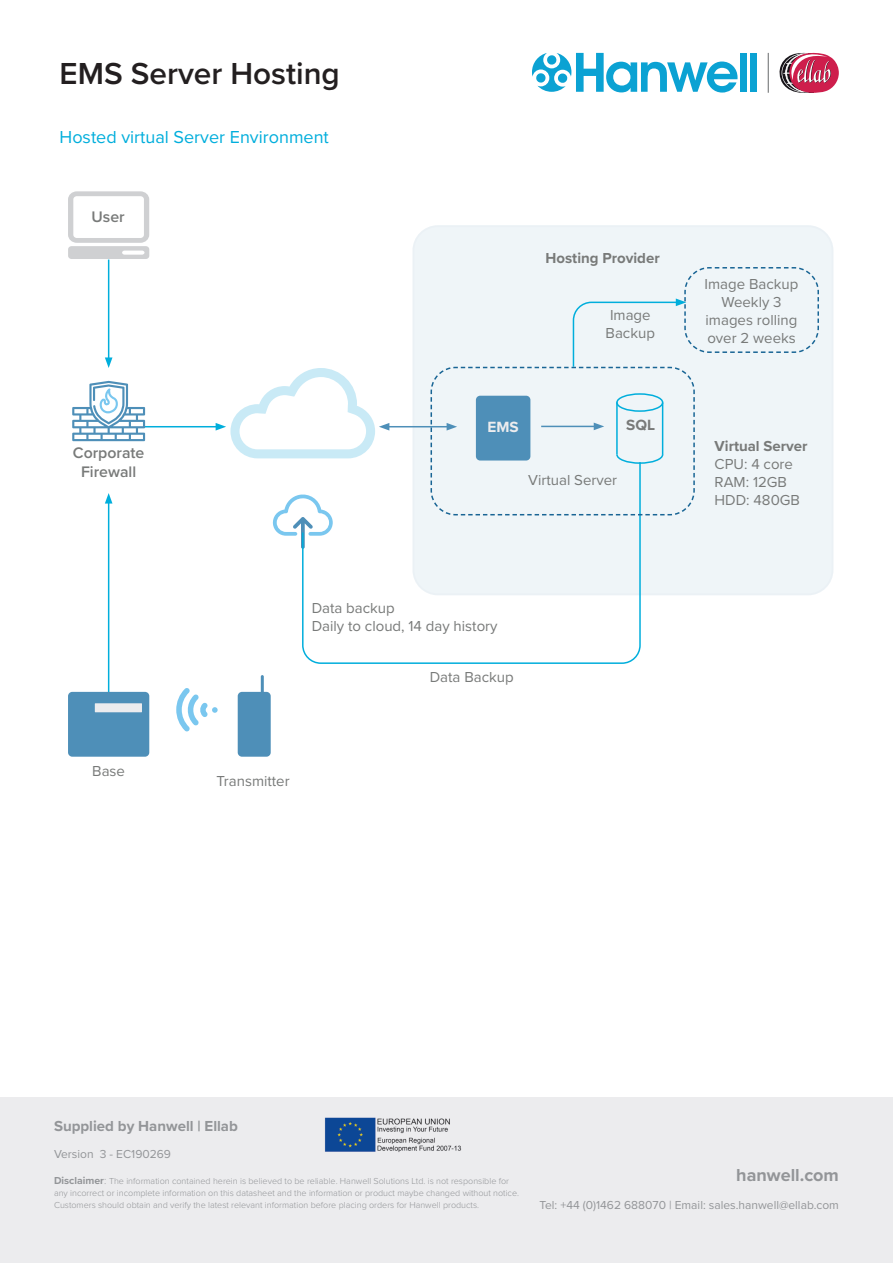
<style>
.page{position:relative;width:893px;height:1263px;background:#fff}
.page>*{position:absolute;margin:0;border:0;box-sizing:border-box;transform-origin:0 0}
.t1{font:600 31.5px "Proxima Nova";color:#231f20}
.t2{font:18px "Proxima Nova";color:#00aedc}
.t3{font:700 18px "Proxima Nova";color:#939598}
.t4{font:600 15.9px/19px "Proxima Nova";color:#787a79;text-align:center}
.t5{font:700 15.3px "Proxima Nova";color:#ececee}
.t6{font:700 15.3px "Proxima Nova";color:#787a79}
.t7{font:15px/18px "Proxima Nova";color:#787a79}
.t8{font:700 15px "Proxima Nova";color:#787a79}
.t9{font:700 15px "Proxima Nova";color:#939598}
.t10{font:12px "Proxima Nova";color:#939598}
.t11{font:300 9px/12px "Proxima Nova";color:#939598}
.s1{font-weight:700;font-size:10.5px}
.s2{font-size:10.5px}
</style>
<div class="page">
<div style="left:0;top:1097px;width:893px;height:166px;background:#ececee"></div>
<img style="left:325px;top:1117px;width:137px;height:35px">
<div style="left:740px;top:53px;width:7px;height:39px;background:#0ba2d3"></div>
<div style="left:750px;top:53px;width:7px;height:39px;background:#0ba2d3"></div>
<svg style="left:532px;top:53px;width:205px;height:40px"></svg>
<hr style="left:768px;top:53px;width:1px;height:40px;background:#66696a">
<svg style="left:779px;top:53px;width:60px;height:40px"></svg>
<div style="left:413px;top:226px;width:419px;height:368px;background:#eff5f8;border-radius:24px"></div>
<div style="left:412px;top:225px;width:421px;height:370px;border:2px solid #196595;border-radius:24px"></div>
<div style="left:68px;top:246px;width:81px;height:13px;background:#cfd0d2;border-radius:3px"></div>
<svg style="left:68px;top:191px;width:81px;height:52px"></svg>
<svg style="left:122px;top:251px;width:22px;height:4px"></svg>
<hr style="left:108px;top:260px;width:1px;height:100px;background:#00aedc">
<svg style="left:105px;top:357px;width:7px;height:11px"></svg>
<hr style="left:144px;top:426px;width:74px;height:1px;background:#00aedc">
<hr style="left:387px;top:426px;width:62px;height:1px;background:#4e8fb8">
<svg style="left:216px;top:368px;width:173px;height:90px"></svg>
<hr style="left:108px;top:501px;width:1px;height:196px;background:#00aedc">
<svg style="left:105px;top:493px;width:7px;height:10px"></svg>
<svg style="left:72px;top:381px;width:73px;height:60px"></svg>
<svg style="left:238px;top:675px;width:33px;height:82px"></svg>
<svg style="left:176px;top:688px;width:42px;height:44px"></svg>
<svg style="left:273px;top:494px;width:28px;height:42px"></svg>
<svg style="left:301px;top:461px;width:340px;height:203px"></svg>
<svg style="left:430px;top:267px;width:389px;height:249px"></svg>
<hr style="left:616px;top:402px;width:2px;height:52px;background:#00aedc">
<hr style="left:662px;top:402px;width:1px;height:53px;background:#00aedc">
<div style="left:68px;top:692px;width:81px;height:65px;background:#4e8fb8;border-radius:4px"></div>
<div style="left:95px;top:703px;width:47px;height:9px;background:#ececee"></div>
<h1 class="t1" style="left:60px;top:50px;width:282px">EMS Server Hosting</h1>
<h2 class="t2" style="left:60px;top:123px;width:271px">Hosted virtual Server Environment</h2>
<h3 class="t4" style="left:92px;top:207px;width:35px">User</h3>
<h3 class="t4" style="left:73px;top:442px;width:73px">Corporate<br>Firewall</h3>
<h3 class="t8" style="left:545px;top:246px;width:116px">Hosting Provider</h3>
<h3 class="t7" style="left:606px;top:306px;width:51px">Image<br>Backup</h3>
<h3 class="t5" style="left:487px;top:416px;width:33px">EMS</h3>
<h3 class="t6" style="left:626px;top:414px;width:30px">SQL</h3>
<h3 class="t7" style="left:528px;top:470px;width:90px">Virtual Server</h3>
<h3 class="t7" style="left:92px;top:762px;width:34px">Base</h3>
<h3 class="t7" style="left:312px;top:599px;width:187px">Data backup<br>Daily to cloud, 14 day history</h3>
<h3 class="t7" style="left:430px;top:667px;width:85px">Data Backup</h3>
<h3 class="t7" style="left:217px;top:771px;width:75px">Transmitter</h3>
<h3 class="t7" style="left:705px;top:275px;width:95px;text-align:center">Image Backup<br>Weekly 3 images rolling over 2 weeks</h3>
<h3 class="t8" style="left:715px;top:435px;width:95px">Virtual Server</h3>
<h3 class="t7" style="left:715px;top:455px;width:87px">CPU: 4 core<br>RAM: 12GB<br>HDD: 480GB</h3>
<h3 class="t9" style="left:54px;top:1114px;width:185px">Supplied by Hanwell | Ellab</h3>
<h3 class="t10" style="left:54px;top:1145px;width:118px">Version 3 - EC190269</h3>
<p class="t11" style="left:54px;top:1174px;width:467px"><span class="s1">Disclaimer</span><span class="s2">:</span> The information contained herein is believed to be reliable. Hanwell Solutions Ltd. is not responsible for any incorrect or incomplete information on this datasheet and the information or product maybe changed without notice.<br>Customers should obtain and verify the latest relevant information before placing orders for Hanwell products.</p>
<h2 class="t3" style="left:736px;top:1161px;width:104px">hanwell.com</h2>
<h3 class="t10" style="left:540px;top:1195px;width:301px">Tel: +44 (0)1462 688070 | Email: sales.hanwell@ellab.com</h3>
</div>
